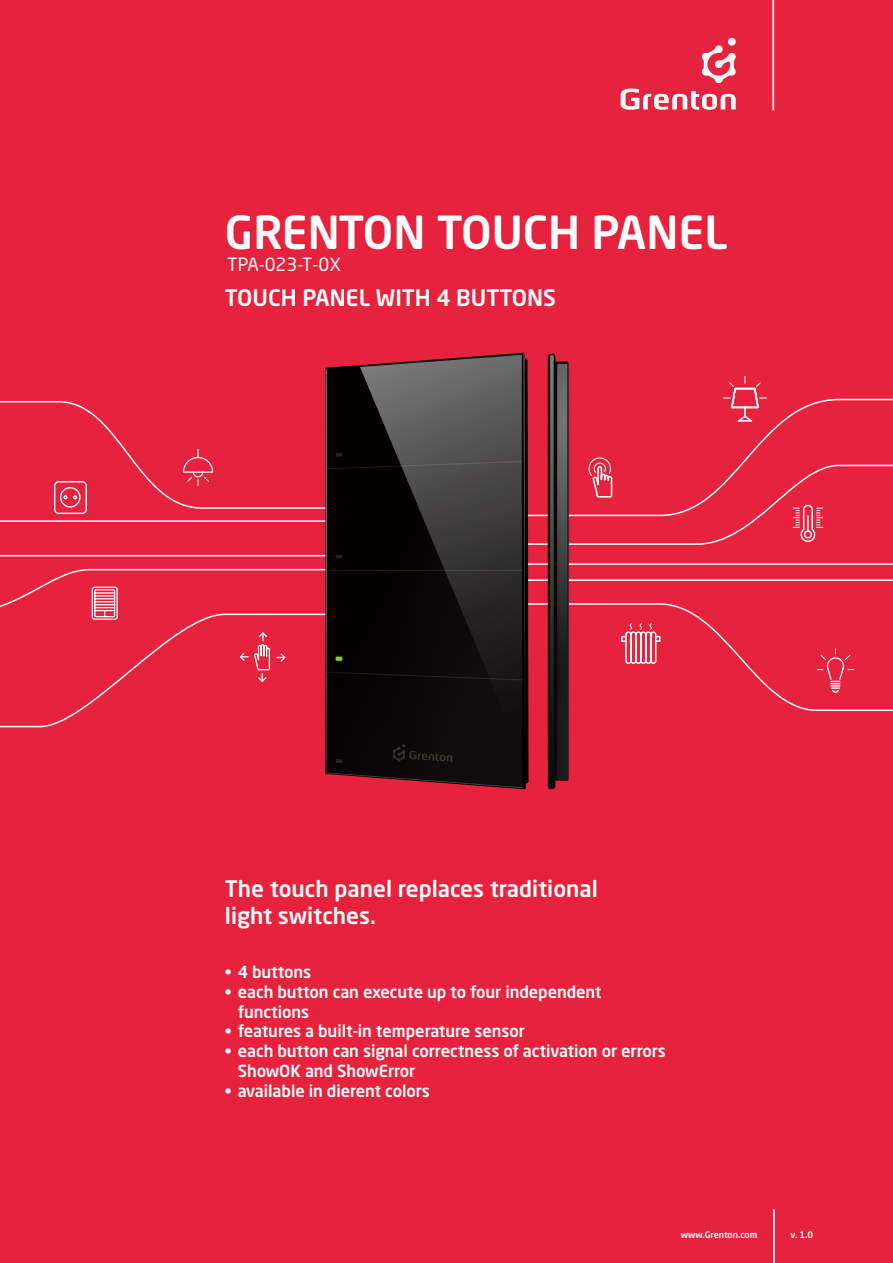
<style>
.page{position:relative;width:893px;height:1263px;background:#e6223d}
.page>*{position:absolute;margin:0;border:0;box-sizing:border-box;transform-origin:0 0}
.t1{font:500 45px "Neo Sans Pro";color:#fff}
.t2{font:500 22.5px/27px "Neo Sans Pro";color:#fff}
.t3{font:18px "Neo Sans Pro";color:#fff}
.t4{font:500 16.5px/19.8px "Neo Sans Pro";letter-spacing:-.005em;color:#fff}
.t5{font:500 9px "Neo Sans Pro";color:#fff}
</style>
<div class="page">
<svg style="left:621px;top:89px;width:115px;height:21px"></svg>
<svg style="left:702px;top:45px;width:34px;height:38px"></svg>
<div style="left:728px;top:38px;width:8px;height:8px;background:#fff;border-radius:50%"></div>
<hr style="left:772px;top:0;width:2px;height:110px;background:#fff">
<hr style="left:773px;top:1210px;width:2px;height:53px;background:#fff">
<hr style="left:0;top:555px;width:359px;height:1px;background:#fff">
<hr style="left:514px;top:563px;width:379px;height:2px;background:#fff">
<svg style="left:747px;top:398px;width:146px;height:59px"></svg>
<hr style="left:514px;top:579px;width:379px;height:2px;background:#fff">
<hr style="left:0;top:520px;width:333px;height:2px;background:#fff">
<img style="left:269px;top:352px;width:366px;height:438px">
<svg style="left:0;top:568px;width:360px;height:160px"></svg>
<svg style="left:492px;top:457px;width:401px;height:89px"></svg>
<svg style="left:723px;top:376px;width:44px;height:47px"></svg>
<svg style="left:0;top:400px;width:373px;height:115px"></svg>
<svg style="left:487px;top:602px;width:406px;height:110px"></svg>
<h1 class="t1" style="left:225px;top:204px;width:504px">GRENTON TOUCH PANEL</h1>
<p class="t3" style="left:227px;top:253px;width:115px">TPA-023-T-0X</p>
<h2 class="t2" style="left:225px;top:284px;width:332px">TOUCH PANEL WITH 4 BUTTONS</h2>
<h2 class="t2" style="left:225px;top:875px;width:375px">The touch panel replaces traditional light switches.</h2>
<p class="t4" style="left:225px;top:961px;width:88px">• 4 buttons</p>
<p class="t4" style="left:238px;top:981px;width:365px;text-indent:-13px">• each button can execute up to four independent functions</p>
<p class="t4" style="left:225px;top:1021px;width:302px">• features a built-in temperature sensor</p>
<p class="t4" style="left:238px;top:1041px;width:430px;text-indent:-13px">• each button can signal correctness of activation or errors<br>ShowOK and ShowError</p>
<p class="t4" style="left:225px;top:1080px;width:207px">• available in dierent colors</p>
<p class="t5" style="left:681px;top:1229px;width:78px">www.Grenton.com</p>
<p class="t5" style="left:790px;top:1229px;width:24px">v. 1.0</p>
</div>
